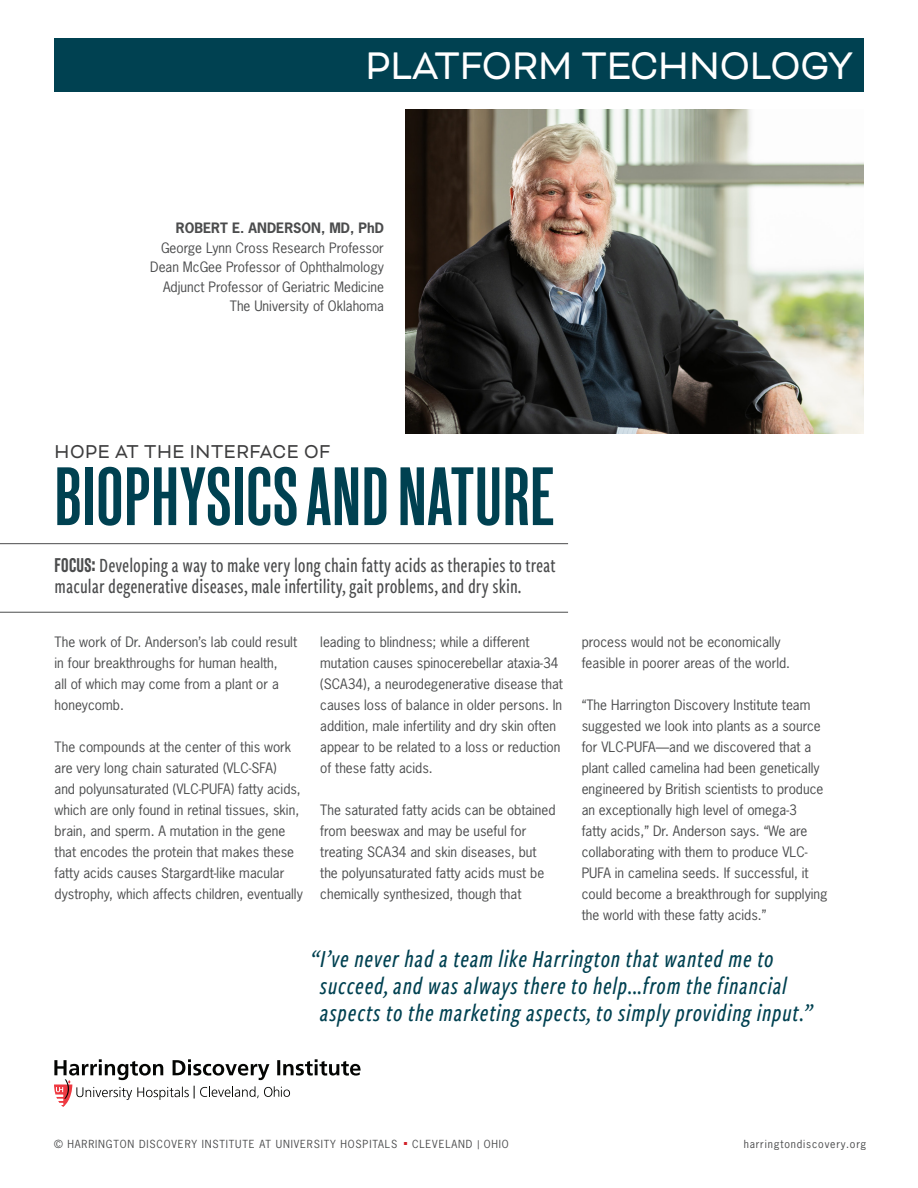
<style>
.page{position:relative;width:918px;height:1188px;background:#fff}
.page>*{position:absolute;margin:0;border:0;box-sizing:border-box;transform-origin:0 0}
.t1{font:82.5px "New Grotesk Square THREE";letter-spacing:.01em;color:#004151}
.t2{font:44.4px "Bicyclette";color:#fff;scale:.91 1}
.t3{font:italic 25.5px/27px "Freight Sans Cmp Pro Med";letter-spacing:.02em;color:#004151}
.t4{font:21.45px "Bicyclette";letter-spacing:.03em;color:#3e3e3f;scale:.91 1}
.t5{font:500 21px/21px "Freight Sans Cmp Pro";color:#4b4c4d}
.t6{font:13.5px/21px "News Gothic Std";color:#4b4c4d}
.t7{font:700 13.5px "News Gothic Std";color:#4b4c4d}
.t8{font:10.5px "News Gothic Std";letter-spacing:.08em;color:#4b4c4d}
.s1{font-family:"New Grotesk Square FOUR";font-weight:400;font-size:19.8px}
.s2{font-size:9px}
</style>
<div class="page">
<svg style="left:54px;top:1059px;width:307px;height:48px"></svg>
<div style="left:54px;top:38px;width:810px;height:54px;background:#004151"></div>
<hr style="left:0;top:543px;width:568px;height:1px;background:#4b4c4d">
<hr style="left:0;top:612px;width:568px;height:1px;background:#4b4c4d">
<img style="left:405px;top:109px;width:459px;height:324px">
<p class="t2" style="left:366px;top:40px;width:537px">PLATFORM TECHNOLOGY</p>
<p class="t7" style="left:176px;top:219px;width:210px">ROBERT E. ANDERSON, MD, PhD</p>
<p class="t6" style="left:150px;top:238px;width:235px;line-height:19.5px;text-align:right">George Lynn Cross Research Professor<br>Dean McGee Professor of Ophthalmology<br>Adjunct Professor of Geriatric Medicine</p>
<p class="t6" style="left:230px;top:296px;width:156px">The University of Oklahoma</p>
<p class="t4" style="left:55px;top:439px;width:305px">HOPE AT THE INTERFACE OF</p>
<p class="t1" style="left:55px;top:448px;width:501px">BIOPHYSICS AND NATURE</p>
<p class="t5" style="left:55px;top:554px;width:502px"><span class="s1">FOCUS:</span> Developing a way to make very long chain fatty acids as therapies to treat macular degenerative diseases, male infertility, gait problems, and dry skin.</p>
<p class="t6" style="left:55px;top:631px;width:244px">The work of Dr. Anderson’s lab could result in four breakthroughs for human health,<br>all of which may come from a plant or a honeycomb.</p>
<p class="t6" style="left:55px;top:736px;width:250px">The compounds at the center of this work are very long chain saturated (VLC-SFA)<br>and polyunsaturated (VLC-PUFA) fatty acids, which are only found in retinal tissues, skin, brain, and sperm. A mutation in the gene that encodes the protein that makes these fatty acids causes Stargardt-like macular dystrophy, which affects children, eventually</p>
<p class="t6" style="left:320px;top:631px;width:244px">leading to blindness; while a different mutation causes spinocerebellar ataxia-34 (SCA34), a neurodegenerative disease that causes loss of balance in older persons. In addition, male infertility and dry skin often appear to be related to a loss or reduction of these fatty acids.</p>
<p class="t6" style="left:320px;top:799px;width:237px">The saturated fatty acids can be obtained from beeswax and may be useful for treating SCA34 and skin diseases, but the polyunsaturated fatty acids must be chemically synthesized, though that</p>
<p class="t6" style="left:582px;top:631px;width:210px">process would not be economically feasible in poorer areas of the world.</p>
<p class="t6" style="left:582px;top:694px;width:247px">“The Harrington Discovery Institute team suggested we look into plants as a source for VLC-PUFA—and we discovered that a plant called camelina had been genetically engineered by British scientists to produce an exceptionally high level of omega-3<br>fatty acids,” Dr. Anderson says. “We are collaborating with them to produce VLC-PUFA in camelina seeds. If successful, it could become a breakthrough for supplying the world with these fatty acids.”</p>
<p class="t3" style="left:320px;top:944px;width:494px;text-indent:-9px">“I’ve never had a team like Harrington that wanted me to succeed, and was always there to help...from the financial aspects to the marketing aspects, to simply providing input.”</p>
<p class="t8" style="left:54px;top:1138px;width:345px">© HARRINGTON DISCOVERY INSTITUTE AT UNIVERSITY HOSPITALS</p>
<p class="t8" style="left:412px;top:1138px;width:98px">CLEVELAND <span class="s2">|</span> OHIO</p>
<p class="t8" style="left:744px;top:1138px;width:124px">harringtondiscovery.org</p>
</div>
